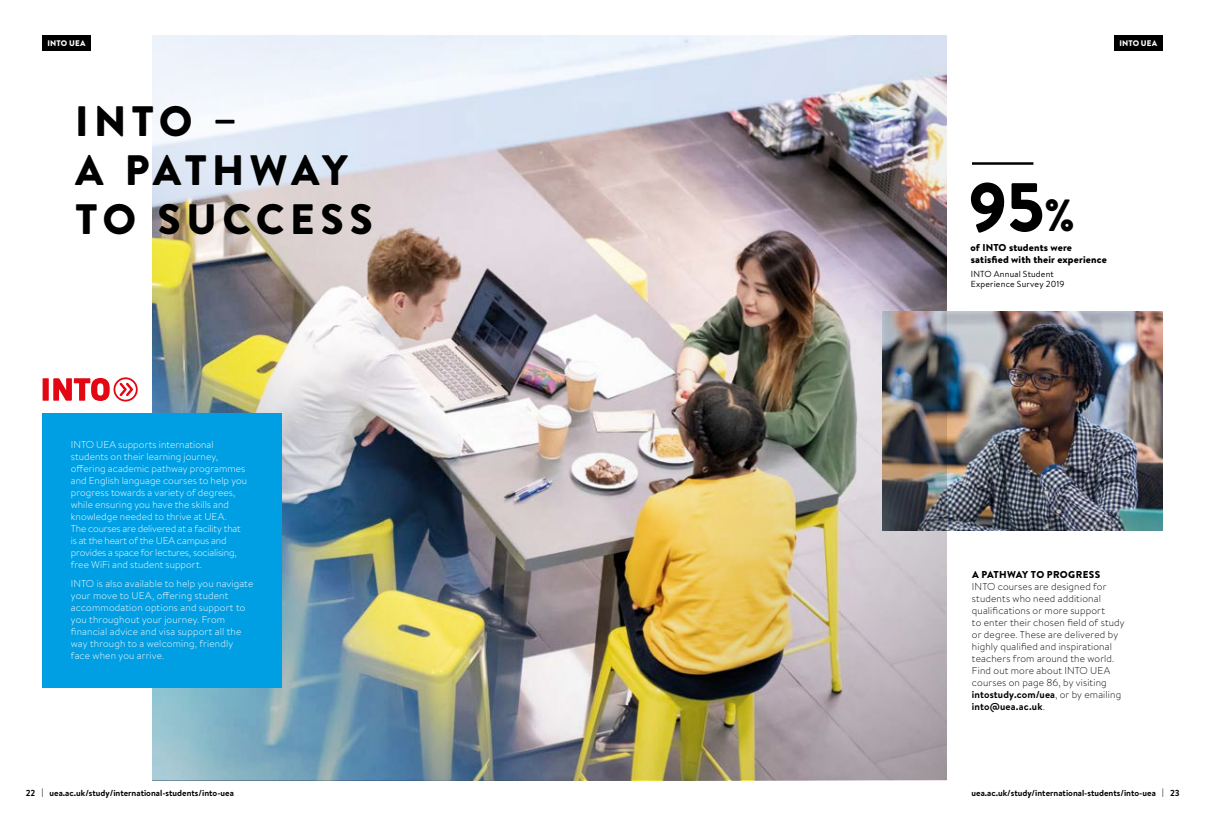
<style>
.page{position:relative;width:1205px;height:815px;background:#fff}
.page>*{position:absolute;margin:0;border:0;box-sizing:border-box;transform-origin:0 0}
.t1{font:900 68.75px "Brandon Text";color:#000}
.t2{font:900 42.5px/48.8px "Brandon Text";letter-spacing:.12em;color:#000}
.t3{font:300 10px/12px "Brandon Text";letter-spacing:.005em;color:#fff}
.t4{font:300 10px/12px "Brandon Text";letter-spacing:.015em;color:#000}
.t5{font:900 10px/11.2px "Brandon Text";letter-spacing:.015em;color:#000}
.t6{font:700 8.75px "Brandon Text";color:#000}
.t7{font:8.75px/10.5px "Brandon Text";letter-spacing:.02em;color:#000}
.t8{font:900 8.12px "Brandon Text";letter-spacing:.025em;color:#fff}
.s1{font-size:45px}
.s2{font-weight:700}
</style>
<div class="page">
<img style="left:153px;top:35px;width:234px;height:745px">
<img style="left:947px;top:311px;width:215px;height:219px">
<div style="left:43px;top:413px;width:239px;height:274px;background:#009fe3"></div>
<div style="left:43px;top:378px;width:6px;height:23px;background:#e30613"></div>
<svg style="left:53px;top:377px;width:85px;height:25px"></svg>
<hr style="left:972px;top:162px;width:61px;height:3px;background:#000">
<img style="left:387px;top:35px;width:560px;height:745px">
<div style="left:1114px;top:35px;width:48px;height:16px;background:#000"></div>
<div style="left:43px;top:35px;width:48px;height:16px;background:#000"></div>
<p class="t8" style="left:48px;top:38px;width:40px">INTO UEA</p>
<p class="t8" style="left:1119px;top:38px;width:40px">INTO UEA</p>
<h2 class="t2" style="left:75px;top:96px;width:299px">INTO –<br>A PATHWAY<br>TO SUCCESS</h2>
<p class="t3" style="left:71px;top:438px;width:178px">INTO UEA supports international students on their learning journey, offering academic pathway programmes and English language courses to help you progress towards a variety of degrees, while ensuring you have the skills and knowledge needed to thrive at UEA.<br>The courses are delivered at a facility that is at the heart of the UEA campus and provides a space for lectures, socialising, free WiFi and student support.</p>
<p class="t3" style="left:71px;top:577px;width:184px">INTO is also available to help you navigate your move to UEA, offering student accommodation options and support to you throughout your journey. From financial advice and visa support all the way through to a welcoming, friendly face when you arrive.</p>
<h1 class="t1" style="left:967px;top:159px;width:109px">95<span class="s1">%</span></h1>
<p class="t5" style="left:970px;top:242px;width:138px">of INTO students were satisfied with their experience</p>
<p class="t7" style="left:971px;top:268px;width:95px">INTO Annual Student<br>Experience Survey 2019</p>
<p class="t5" style="left:972px;top:568px;width:130px">A PATHWAY TO PROGRESS</p>
<p class="t4" style="left:972px;top:580px;width:154px">INTO courses are designed for students who need additional qualifications or more support<br>to enter their chosen field of study or degree. These are delivered by highly qualified and inspirational teachers from around the world.<br>Find out more about INTO UEA courses on page 86, by visiting <span class="s2">intostudy.com/uea</span>, or by emailing <span class="s2">into@uea.ac.uk</span>.</p>
<p class="t6" style="left:26px;top:787px;width:210px">22 | uea.ac.uk/study/international-students/into-uea</p>
<p class="t6" style="left:971px;top:787px;width:210px">uea.ac.uk/study/international-students/into-uea | 23</p>
</div>
